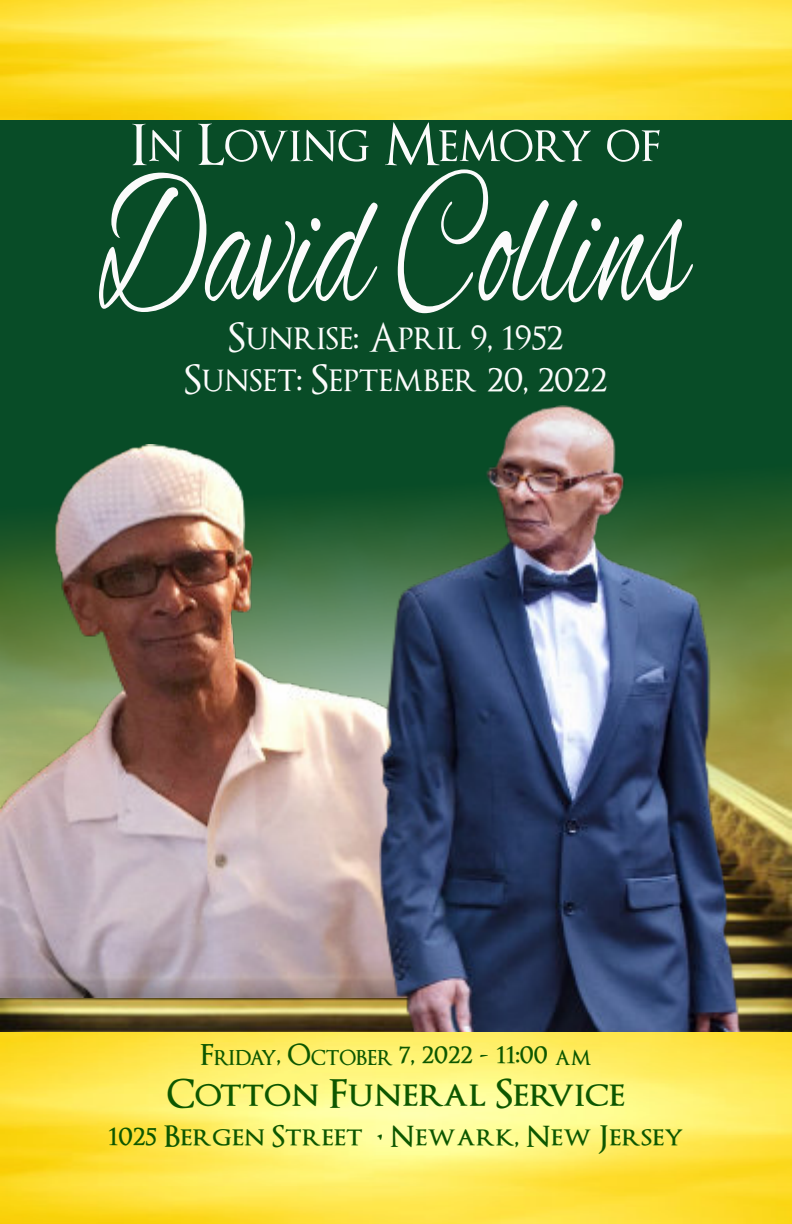
<style>
.page{position:relative;width:792px;height:1224px;background:#fff}
.page>*{position:absolute;margin:0;border:0;box-sizing:border-box;transform-origin:0 0}
.t1{font:201px "Alex Brush";color:#fbfbfb;scale:.59 1}
.t2{font:56px "Optimus Princeps";color:#fbfbfb}
.t3{font:39.4px/42.4px "Optimus Princeps";color:#fbfbfb;text-align:center}
.t4{font:600 38.8px "Optimus Princeps";color:#0d5700}
.t5{font:600 29.2px "Optimus Princeps";color:#0d5700}
.t6{font:600 28.2px "Optimus Princeps";color:#0d5700}
.s1{font-size:20.2px}
</style>
<div class="page">
<div style="left:0;top:119px;width:792px;height:345px;background:#084c27"></div>
<img style="left:0;top:0;width:792px;height:119px">
<img style="left:0;top:464px;width:792px;height:568px">
<img style="left:0;top:444px;width:379px;height:553px">
<img style="left:379px;top:405px;width:368px;height:627px">
<img style="left:0;top:1032px;width:792px;height:192px">
<h2 class="t2" style="left:131px;top:117px;width:531px">In Loving Memory of</h2>
<h1 class="t1" style="left:97px;top:134px;width:1001px">David Collins</h1>
<p class="t3" style="left:185px;top:318px;width:424px">Sunrise: April 9, 1952<br>Sunset: September 20, 2022</p>
<p class="t6" style="left:200px;top:1040px;width:393px">F<span class="s1">RIDAY</span>, O<span class="s1">CTOBER</span> 7, 2022 - 11:00 <span class="s1">AM</span></p>
<p class="t4" style="left:167px;top:1074px;width:460px">Cotton Funeral Service</p>
<p class="t5" style="left:108px;top:1121px;width:577px">1025 Bergen Street • Newark, New Jersey</p>
</div>
